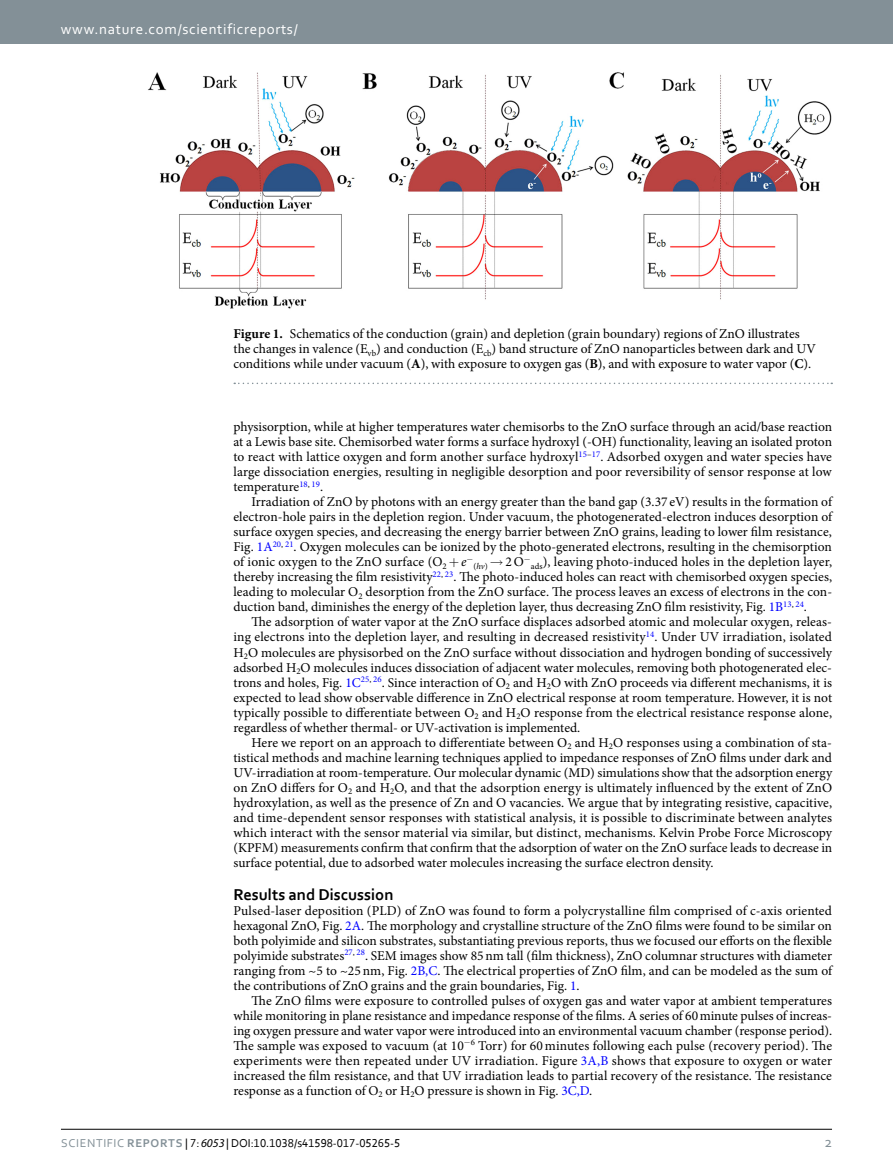
<style>
.page{position:relative;width:893px;height:1174px;background:#fff}
.page>*{position:absolute;margin:0;border:0;box-sizing:border-box;transform-origin:0 0}
.t1{font:700 16.5px "Corbel";color:#000}
.t2{font:15px "Corbel 2";letter-spacing:.045em;color:#fff}
.t3{font:15px "Corbel 2";color:#839097}
.t4{font:13.5px/15px "Minion Pro";color:#000;text-align:justify}
.t5{font:12px "Corbel";color:#000}
.t6{font:8.7px "Minion Pro";color:#000}
.s1{font-weight:700}
.s2{color:#00f}
.s3{font-style:italic}
.s4{font-family:"Corbel 2";color:#839097}
.s5{font-family:"Corbel Bold 2";color:#839097}
.s6{font-family:"Myriad Pro";font-style:italic}
</style>
<div class="page">
<div style="left:0;top:0;width:893px;height:43px;background:#839097"></div>
<hr style="left:61px;top:1129px;width:771px;height:1px;background:#000">
<img style="left:148px;top:72px;width:684px;height:237px">
<svg style="left:234px;top:382px;width:598px;height:2px"></svg>
<p class="t2" style="left:61px;top:19px;width:238px">www.nature.com/scientificreports/</p>
<p class="t4" style="left:233px;top:326px;width:584px;text-align:left"><span class="s1">Figure 1.</span> Schematics of the conduction (grain) and depletion (grain boundary) regions of ZnO illustrates the changes in valence (E<sub>vb</sub>) and conduction (E<sub>cb</sub>) band structure of ZnO nanoparticles between dark and UV conditions while under vacuum (<span class="s1">A</span>), with exposure to oxygen gas (<span class="s1">B</span>), and with exposure to water vapor (<span class="s1">C</span>).</p>
<p class="t4" style="left:233px;top:420px;width:600px">physisorption, while at higher temperatures water chemisorbs to the ZnO surface through an acid/base reaction at a Lewis base site. Chemisorbed water forms a surface hydroxyl (-OH) functionality, leaving an isolated proton to react with lattice oxygen and form another surface hydroxyl<sup>15</sup><sup>–</sup><sup>17</sup>. Adsorbed oxygen and water species have large dissociation energies, resulting in negligible desorption and poor reversibility of sensor response at low temperature<sup>18</sup><sup>,</sup> <sup>19</sup>.</p>
<p class="t4" style="left:233px;top:495px;width:600px;text-indent:18px">Irradiation of ZnO by photons with an energy greater than the band gap (3.37 eV) results in the formation of electron-hole pairs in the depletion region. Under vacuum, the photogenerated-electron induces desorption of surface oxygen species, and decreasing the energy barrier between ZnO grains, leading to lower film resistance, Fig. <span class="s2">1A</span><sup>20</sup><sup>,</sup> <sup>21</sup>. Oxygen molecules can be ionized by the photo-generated electrons, resulting in the chemisorption of ionic oxygen to the ZnO surface (O<sub>2</sub> <span class="s3">e</span>−</p>
<p class="t4" style="left:233px;top:555px;width:600px;text-indent:297px"><sub>ads</sub>), leaving photo-induced holes in the depletion layer, thereby increasing the film resistivity<sup>22</sup><sup>,</sup> <sup>23</sup>. The photo-induced holes can react with chemisorbed oxygen species, leading to molecular O<sub>2</sub> desorption from the ZnO surface. The process leaves an excess of electrons in the con&shy;duction band, diminishes the energy of the depletion layer, thus decreasing ZnO film resistivity, Fig. <span class="s2">1B</span><sup>13</sup><sup>,</sup> <sup>24</sup>.</p>
<p class="t4" style="left:233px;top:615px;width:600px;text-indent:18px">The adsorption of water vapor at the ZnO surface displaces adsorbed atomic and molecular oxygen, releas&shy;ing electrons into the depletion layer, and resulting in decreased resistivity<sup>14</sup>. Under UV irradiation, isolated H<sub>2</sub>O molecules are physisorbed on the ZnO surface without dissociation and hydrogen bonding of successively adsorbed H<sub>2</sub>O molecules induces dissociation of adjacent water molecules, removing both photogenerated elec&shy;trons and holes, Fig. <span class="s2">1C</span><sup>25</sup><sup>,</sup> <sup>26</sup>. Since interaction of O<sub>2</sub> and H<sub>2</sub>O with ZnO proceeds via different mechanisms, it is expected to lead show observable difference in ZnO electrical response at room temperature. However, it is not typically possible to differentiate between O<sub>2</sub> and H<sub>2</sub>O response from the electrical resistance response alone, regardless of whether thermal- or UV-activation is implemented.</p>
<p class="t4" style="left:233px;top:735px;width:600px;text-indent:18px">Here we report on an approach to differentiate between O<sub>2</sub> and H<sub>2</sub>O responses using a combination of sta&shy;tistical methods and machine learning techniques applied to impedance responses of ZnO films under dark and UV-irradiation at room-temperature. Our molecular dynamic (MD) simulations show that the adsorption energy on ZnO differs for O<sub>2</sub> and H<sub>2</sub>O, and that the adsorption energy is ultimately influenced by the extent of ZnO hydroxylation, as well as the presence of Zn and O vacancies. We argue that by integrating resistive, capacitive, and time-dependent sensor responses with statistical analysis, it is possible to discriminate between analytes which interact with the sensor material via similar, but distinct, mechanisms. Kelvin Probe Force Microscopy (KPFM) measurements confirm that confirm that the adsorption of water on the ZnO surface leads to decrease in surface potential, due to adsorbed water molecules increasing the surface electron density.</p>
<p class="t1" style="left:233px;top:884px;width:162px">Results and Discussion</p>
<p class="t4" style="left:233px;top:903px;width:600px">Pulsed-laser deposition (PLD) of ZnO was found to form a polycrystalline film comprised of c-axis oriented hexagonal ZnO, Fig. <span class="s2">2A</span>. The morphology and crystalline structure of the ZnO films were found to be similar on both polyimide and silicon substrates, substantiating previous reports, thus we focused our efforts on the flexible polyimide substrates<sup>27</sup><sup>,</sup> <sup>28</sup>. SEM images show 85nm tall (film thickness), ZnO columnar structures with diameter ranging from ~5 to ~25nm, Fig. <span class="s2">2B,C</span>. The electrical properties of ZnO film, and can be modeled as the sum of the contributions of ZnO grains and the grain boundaries, Fig. <span class="s2">1</span>.</p>
<p class="t4" style="left:233px;top:992px;width:600px;text-indent:18px">The ZnO films were exposure to controlled pulses of oxygen gas and water vapor at ambient temperatures while monitoring in plane resistance and impedance response of the films. A series of 60minute pulses of increas&shy;ing oxygen pressure and water vapor were introduced into an environmental vacuum chamber (response period).<br>The sample was exposed to vacuum (at 10−<sup>6</sup> Torr) for 60 minutes following each pulse (recovery period). The experiments were then repeated under UV irradiation. Figure <span class="s2">3A,B</span> shows that exposure to oxygen or water increased the film resistance, and that UV irradiation leads to partial recovery of the resistance. The resistance response as a function of O<sub>2</sub> or H<sub>2</sub>O pressure is shown in Fig. <span class="s2">3C,D</span>.</p>
<p class="t6" style="left:473px;top:560px;width:59px">(<span class="s3">hv</span>) →<sup>2O</sup>−</p>
<p class="t5" style="left:61px;top:1135px;width:341px"><span class="s4">SCIENtIFIC</span> <span class="s5">REPORTS</span> | 7: <span class="s6">6053</span> | DOI:10.1038/s41598-017-05265-5</p>
<p class="t3" style="left:824px;top:1132px;width:9px">2</p>
</div>
